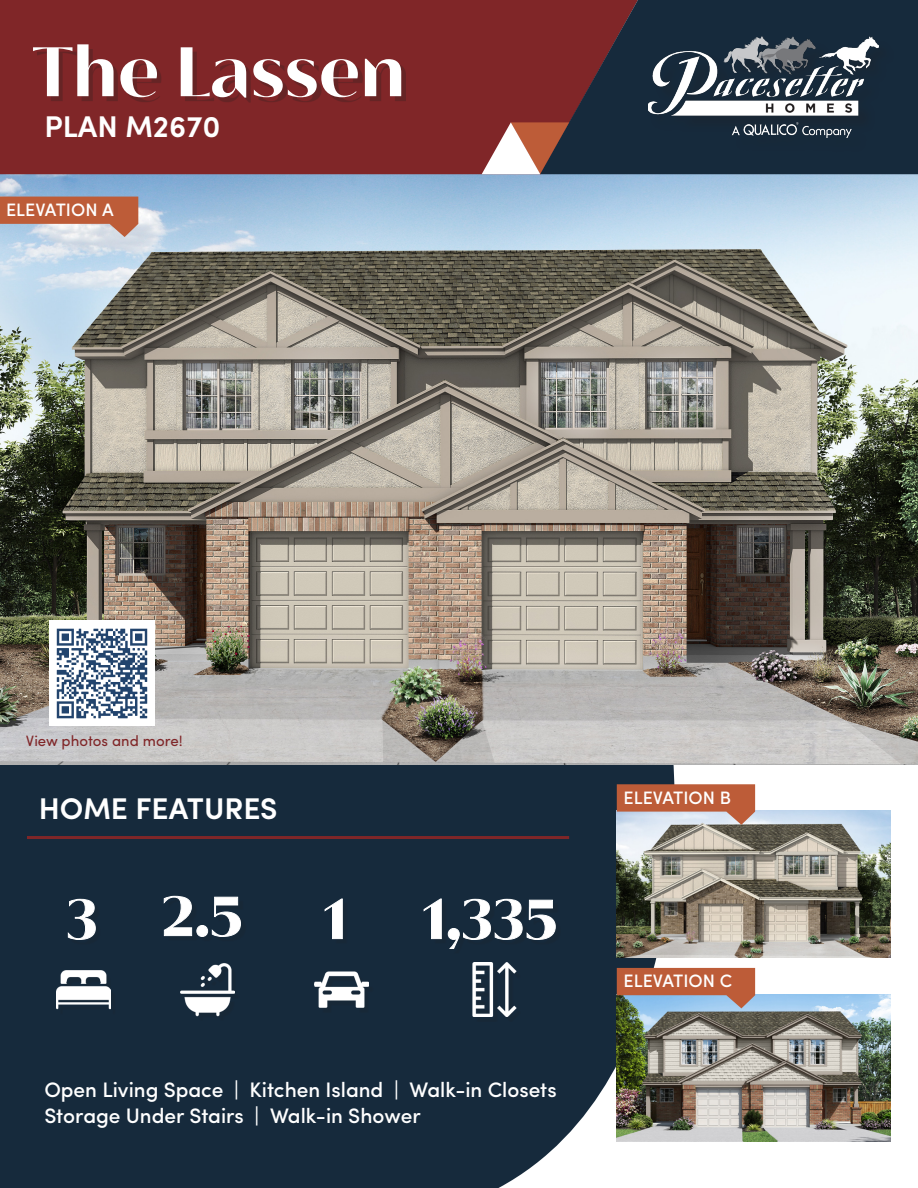
<style>
.page{position:relative;width:918px;height:1188px;background:#fff}
.page>*{position:absolute;margin:0;border:0;box-sizing:border-box;transform-origin:0 0}
.t1{font:700 72px "Aguila";color:#fff}
.t2{font:700 60px "Aguila";color:#fff}
.t3{font:600 30px "Sofia Pro";color:#fff}
.t4{font:500 21px "Sofia Pro";color:#fff}
.t5{font:500 18px "Sofia Pro";color:#fff}
.t6{font:15px "Sofia Pro";color:#802628}
</style>
<div class="page">
<div style="left:0;top:764px;width:699px;height:424px;background:#162a3c"></div>
<img style="left:0;top:174px;width:918px;height:590px">
<div style="left:60px;top:903px;width:56px;height:111px;background:#162a3c"></div>
<img style="left:56px;top:963px;width:54px;height:54px">
<svg style="left:68px;top:899px;width:28px;height:41px"></svg>
<div style="left:168px;top:900px;width:78px;height:121px;background:#162a3c"></div>
<img style="left:180px;top:963px;width:54px;height:54px">
<svg style="left:164px;top:896px;width:28px;height:40px"></svg>
<div style="left:196px;top:925px;width:12px;height:12px;border:1px solid #fff;border-radius:50%"></div>
<svg style="left:212px;top:896px;width:29px;height:41px"></svg>
<div style="left:318px;top:903px;width:56px;height:110px;background:#162a3c"></div>
<svg style="left:324px;top:898px;width:19px;height:41px"></svg>
<img style="left:314px;top:963px;width:54px;height:54px">
<div style="left:428px;top:903px;width:133px;height:119px;background:#162a3c"></div>
<svg style="left:423px;top:898px;width:19px;height:41px"></svg>
<svg style="left:448px;top:899px;width:108px;height:50px"></svg>
<img style="left:472px;top:963px;width:45px;height:54px">
<hr style="left:27px;top:836px;width:542px;height:3px;background:#802628">
<img style="left:617px;top:811px;width:274px;height:146px">
<img style="left:617px;top:995px;width:274px;height:146px">
<div style="left:0;top:0;width:540px;height:174px;background:#802628"></div>
<svg style="left:540px;top:0;width:378px;height:174px;background:#2d2937"></svg>
<div style="left:650px;top:39px;width:245px;height:116px;background:#162a3c"></div>
<img style="left:648px;top:37px;width:230px;height:101px">
<svg style="left:482px;top:122px;width:87px;height:52px"></svg>
<div style="left:38px;top:49px;width:368px;height:53px;background:#231f20;opacity:.28"></div>
<svg style="left:617px;top:784px;width:138px;height:41px;background:#c3836e"></svg>
<svg style="left:617px;top:968px;width:138px;height:40px;background:#ae7666"></svg>
<svg style="left:0;top:197px;width:138px;height:40px;background:#c2816c"></svg>
<img style="left:50px;top:621px;width:104px;height:105px">
<p class="t1" style="left:32px;top:27px;width:375px">The Lassen</p>
<p class="t3" style="left:44px;top:104px;width:178px">PLAN M2670</p>
<p class="t5" style="left:6px;top:196px;width:109px">ELEVATION A</p>
<p class="t6" style="left:26px;top:729px;width:158px">View photos and more!</p>
<p class="t3" style="left:39px;top:786px;width:240px">HOME FEATURES</p>
<p class="t2" style="left:66px;top:881px;width:33px">3</p>
<p class="t2" style="left:162px;top:878px;width:82px">2.5</p>
<p class="t2" style="left:324px;top:881px;width:24px">1</p>
<p class="t2" style="left:423px;top:881px;width:136px">1,335</p>
<p class="t4" style="left:44px;top:1074px;width:514px">Open Living Space | Kitchen Island | Walk-in Closets</p>
<p class="t4" style="left:44px;top:1100px;width:378px">Storage Under Stairs | Walk-in Shower</p>
<p class="t5" style="left:624px;top:784px;width:109px">ELEVATION B</p>
<p class="t5" style="left:624px;top:968px;width:110px">ELEVATION C</p>
</div>
